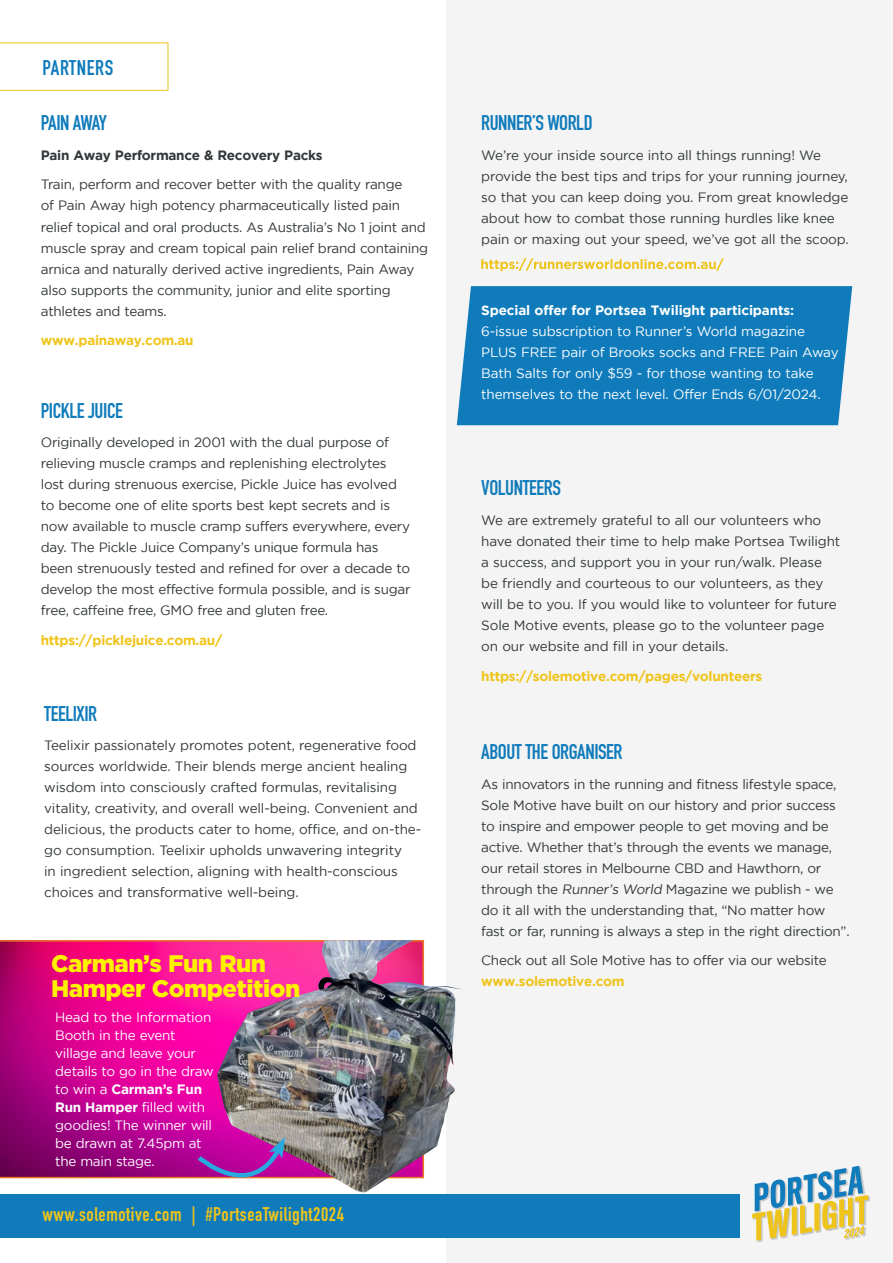
<style>
.page{position:relative;width:893px;height:1263px;background:#fff}
.page>*{position:absolute;margin:0;border:0;box-sizing:border-box;transform-origin:0 0}
.t1{font:900 24px/25.5px "Gotham";letter-spacing:-.02em;color:#fff200}
.t2{font:700 21px "DIN Condensed";letter-spacing:-.02em;color:#0f7bbb}
.t3{font:700 21px "DIN Condensed";letter-spacing:.03em;color:#0f7bbb}
.t4{font:700 21px "DIN Condensed";letter-spacing:-.055em;color:#0f7bbb}
.t5{font:700 19.5px "DIN Condensed";letter-spacing:.03em;color:#eec41b}
.t6{font:13.5px/21px "Gotham";letter-spacing:-.02em;color:#32373a}
.t7{font:13.5px/18px "Gotham";letter-spacing:-.02em;color:#fff}
.t8{font:700 13.5px "Gotham";letter-spacing:-.02em;color:#efc41a}
.t9{font:700 13.5px "Gotham";letter-spacing:-.01em;color:#fff}
.t10{font:700 13.5px "Gotham";letter-spacing:-.02em;color:#32373a}
.t11{font:700 13.5px "Gotham";letter-spacing:-.02em;color:#eec41b}
.s1{font-weight:700}
</style>
<div class="page">
<div style="left:446px;top:0;width:447px;height:1263px;background:#f4f4f4"></div>
<svg style="left:0;top:43px;width:168px;height:48px"></svg>
<div style="left:457px;top:286px;width:395px;height:139px;background:#0f7bbb"></div>
<div style="left:0;top:1194px;width:740px;height:44px;background:#0f7bbb"></div>
<div style="left:753px;top:1167px;width:117px;height:75px;background:#000;opacity:.2"></div>
<svg style="left:752px;top:1166px;width:116px;height:74px"></svg>
<svg style="left:481px;top:258px;width:243px;height:13px"></svg>
<svg style="left:0;top:940px;width:217px;height:238px;background:#ce0389"></svg>
<img style="left:217px;top:940px;width:245px;height:253px">
<svg style="left:195px;top:1137px;width:90px;height:56px"></svg>
<h2 class="t3" style="left:43px;top:54px;width:72px">PARTNERS</h2>
<h2 class="t4" style="left:41px;top:109px;width:68px">PAIN AWAY</h2>
<p class="t10" style="left:41px;top:147px;width:283px">Pain Away Performance &amp; Recovery Packs</p>
<p class="t6" style="left:41px;top:174px;width:389px">Train, perform and recover better with the quality range<br>of Pain Away high potency pharmaceutically listed pain relief topical and oral products. As Australia’s No 1 joint and muscle spray and cream topical pain relief brand containing arnica and naturally derived active ingredients, Pain Away also supports the community, junior and elite sporting athletes and teams.</p>
<p class="t8" style="left:41px;top:332px;width:154px">www.painaway.com.au</p>
<h2 class="t2" style="left:41px;top:396px;width:84px">PICKLE JUICE</h2>
<p class="t6" style="left:41px;top:431px;width:371px">Originally developed in 2001 with the dual purpose of relieving muscle cramps and replenishing electrolytes lost during strenuous exercise, Pickle Juice has evolved to become one of elite sports best kept secrets and is now available to muscle cramp suffers everywhere, every day. The Pickle Juice Company’s unique formula has been strenuously tested and refined for over a decade to develop the most effective formula possible, and is sugar free, caffeine free, GMO free and gluten free.</p>
<p class="t8" style="left:41px;top:632px;width:183px">https://picklejuice.com.au/</p>
<h2 class="t2" style="left:44px;top:699px;width:55px">TEELIXIR</h2>
<p class="t6" style="left:44px;top:735px;width:379px">Teelixir passionately promotes potent, regenerative food sources worldwide. Their blends merge ancient healing wisdom into consciously crafted formulas, revitalising vitality, creativity, and overall well-being. Convenient and delicious, the products cater to home, office, and on-the&shy;go consumption. Teelixir upholds unwavering integrity<br>in ingredient selection, aligning with health-conscious choices and transformative well-being.</p>
<h1 class="t1" style="left:51px;top:950px;width:251px">Carman’s Fun Run<br>Hamper Competition</h1>
<p class="t7" style="left:55px;top:1008px;width:160px">Head to the Information<br>Booth in the event village and leave your details to go in the draw to win a <span class="s1">Carman’s Fun<br>Run Hamper</span> filled with goodies! The winner will be drawn at 7.45pm at the main stage.</p>
<h3 class="t5" style="left:43px;top:1201px;width:303px">www.solemotive.com | #PortseaTwilight2024</h3>
<h2 class="t2" style="left:481px;top:109px;width:113px">RUNNER’S WORLD</h2>
<p class="t6" style="left:481px;top:144px;width:369px">We’re your inside source into all things running! We provide the best tips and trips for your running journey, so that you can keep doing you. From great knowledge about how to combat those running hurdles like knee pain or maxing out your speed, we’ve got all the scoop.</p>
<p class="t9" style="left:481px;top:302px;width:314px">Special offer for Portsea Twilight participants:</p>
<p class="t7" style="left:481px;top:321px;width:359px;line-height:21px">6-issue subscription to Runner’s World magazine PLUS FREE pair of Brooks socks and FREE Pain Away Bath Salts for only $59 - for those wanting to take themselves to the next level. Offer Ends 6/01/2024.</p>
<h2 class="t2" style="left:481px;top:474px;width:81px">VOLUNTEERS</h2>
<p class="t6" style="left:481px;top:509px;width:361px">We are extremely grateful to all our volunteers who have donated their time to help make Portsea Twilight a success, and support you in your run/walk. Please be friendly and courteous to our volunteers, as they will be to you. If you would like to volunteer for future Sole Motive events, please go to the volunteer page on our website and fill in your details.</p>
<p class="t8" style="left:481px;top:668px;width:282px">https://solemotive.com/pages/volunteers</p>
<h2 class="t2" style="left:481px;top:738px;width:143px">ABOUT THE ORGANISER</h2>
<p class="t6" style="left:481px;top:773px;width:370px">As innovators in the running and fitness lifestyle space, Sole Motive have built on our history and prior success to inspire and empower people to get moving and be active. Whether that’s through the events we manage, our retail stores in Melbourne CBD and Hawthorn, or through the Runner’s World Magazine we publish - we do it all with the understanding that, “No matter how fast or far, running is always a step in the right direction”.</p>
<p class="t6" style="left:481px;top:950px;width:347px">Check out all Sole Motive has to offer via our website</p>
<p class="t11" style="left:481px;top:973px;width:145px">www.solemotive.com</p>
</div>
